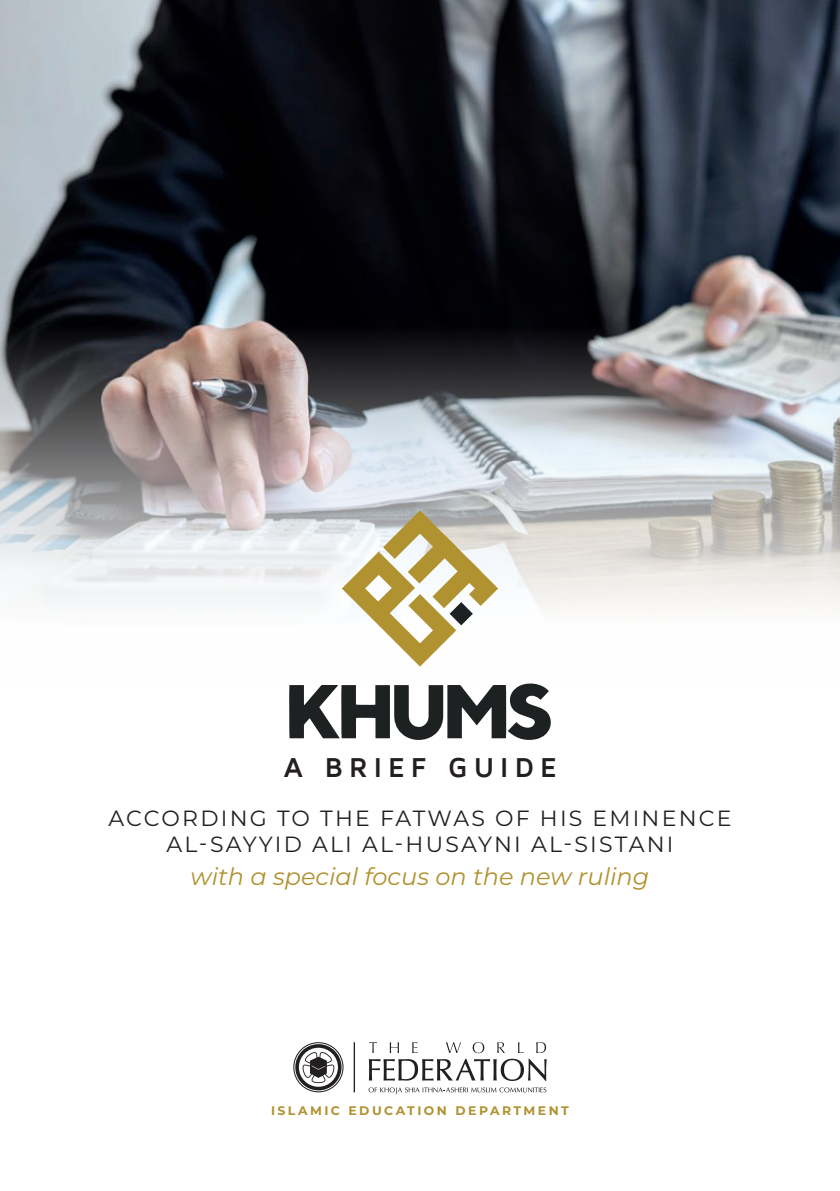
<style>
.page{position:relative;width:840px;height:1191px;background:#fff}
.page>*{position:absolute;margin:0;border:0;box-sizing:border-box;transform-origin:0 0}
.t1{font:700 28px "Maven Pro";letter-spacing:.215em;color:#231f20}
.t2{font:italic 24px "Montserrat";color:#b09230}
.t3{font:22px/26.4px "Montserrat";letter-spacing:.1em;color:#231f20;text-align:center}
.t4{font:700 12.4px "Montserrat";letter-spacing:.2em;color:#b09230}
</style>
<div class="page">
<img style="left:0;top:0;width:839px;height:667px">
<svg style="left:341px;top:510px;width:157px;height:156px"></svg>
<svg style="left:289px;top:683px;width:262px;height:57px"></svg>
<svg style="left:293px;top:1042px;width:50px;height:50px"></svg>
<svg style="left:368px;top:1042px;width:178px;height:39px"></svg>
<hr style="left:353px;top:1042px;width:2px;height:50px;background:#231f20">
<svg style="left:368px;top:1087px;width:178px;height:7px"></svg>
<p class="t1" style="left:283px;top:752px;width:275px">A BRIEF GUIDE</p>
<p class="t3" style="left:108px;top:803px;width:624px">ACCORDING TO THE FATWAS OF HIS EMINENCE<br>AL-SAYYID ALI AL-HUSAYNI AL-SISTANI</p>
<p class="t2" style="left:190px;top:860px;width:460px">with a special focus on the new ruling</p>
<p class="t4" style="left:271px;top:1101px;width:299px">ISLAMIC EDUCATION DEPARTMENT</p>
</div>
